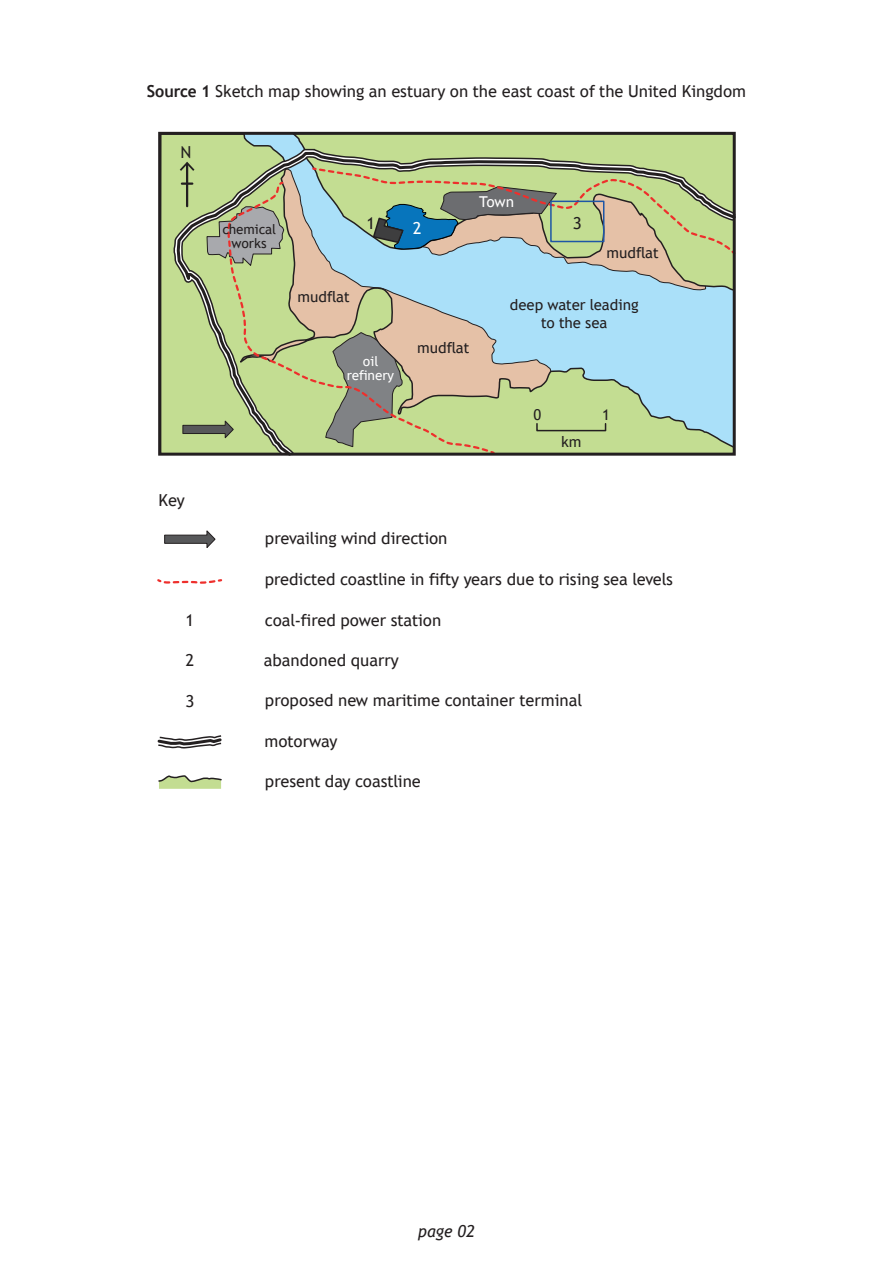
<style>
.page{position:relative;width:893px;height:1263px;background:#fff}
.page>*{position:absolute;margin:0;border:0;box-sizing:border-box;transform-origin:0 0}
.Basic_spaced{font:16.5px "Trebuchet 2010";color:#231f20}
.t1{font:italic 16.5px "Trebuchet 2010";color:#231f20}
.t2{font:16.5px "Trebuchet 2010";color:#fff}
.t3{font:15px/18px "Trebuchet 2010";color:#231f20;text-align:center}
.t4{font:15px "Trebuchet 2010";color:#fff}
.t5{font:13.5px/13.5px "Trebuchet 2010";color:#231f20;text-align:center}
.t6{font:13.5px/13.5px "Trebuchet 2010";color:#fff;text-align:center}
.s1{font-weight:700}
</style>
<div class="page">
<svg style="left:158px;top:775px;width:64px;height:14px"></svg>
<div style="left:162px;top:136px;width:570px;height:316px;background:#c3dd92"></div>
<svg style="left:157px;top:579px;width:66px;height:5px"></svg>
<svg style="left:175px;top:150px;width:557px;height:302px;background:#b3c8a8"></svg>
<svg style="left:157px;top:735px;width:65px;height:14px"></svg>
<div style="left:158px;top:132px;width:578px;height:324px;border:3px solid #231f20"></div>
<svg style="left:182px;top:419px;width:52px;height:21px"></svg>
<svg style="left:164px;top:530px;width:52px;height:18px"></svg>
<svg style="left:182px;top:182px;width:10px;height:3px"></svg>
<p class="Basic_spaced" style="left:147px;top:81px;width:601px"><span class="s1">Source 1</span> Sketch map showing an estuary on the east coast of the United Kingdom</p>
<p class="Basic_spaced" style="left:180px;top:142px;width:13px">N</p>
<p class="Basic_spaced" style="left:159px;top:490px;width:28px">Key</p>
<p class="t5" style="left:222px;top:222px;width:55px">chemical works</p>
<p class="Basic_spaced" style="left:367px;top:212px;width:10px">1</p>
<p class="t2" style="left:413px;top:217px;width:10px">2</p>
<p class="t4" style="left:479px;top:192px;width:36px">Town</p>
<p class="Basic_spaced" style="left:573px;top:212px;width:10px">3</p>
<p class="t3" style="left:606px;top:243px;width:54px">mudflat</p>
<p class="t3" style="left:297px;top:287px;width:54px">mudflat</p>
<p class="t6" style="left:347px;top:354px;width:49px">oil refinery</p>
<p class="t3" style="left:417px;top:338px;width:54px">mudflat</p>
<p class="t3" style="left:510px;top:295px;width:130px">deep water leading to the sea</p>
<p class="t3" style="left:533px;top:405px;width:9px">0</p>
<p class="t3" style="left:602px;top:405px;width:9px">1</p>
<p class="t3" style="left:561px;top:432px;width:22px">km</p>
<p class="Basic_spaced" style="left:265px;top:528px;width:184px">prevailing wind direction</p>
<p class="Basic_spaced" style="left:265px;top:569px;width:410px">predicted coastline in fifty years due to rising sea levels</p>
<p class="Basic_spaced" style="left:186px;top:609px;width:10px">1</p>
<p class="Basic_spaced" style="left:265px;top:609px;width:178px">coal‑fired power station</p>
<p class="Basic_spaced" style="left:186px;top:650px;width:10px">2</p>
<p class="Basic_spaced" style="left:264px;top:649px;width:136px">abandoned quarry</p>
<p class="Basic_spaced" style="left:186px;top:691px;width:10px">3</p>
<p class="Basic_spaced" style="left:265px;top:690px;width:318px">proposed new maritime container terminal</p>
<p class="Basic_spaced" style="left:264px;top:731px;width:74px">motorway</p>
<p class="Basic_spaced" style="left:265px;top:771px;width:157px">present day coastline</p>
<p class="t1" style="left:418px;top:1221px;width:58px">page 02</p>
</div>
